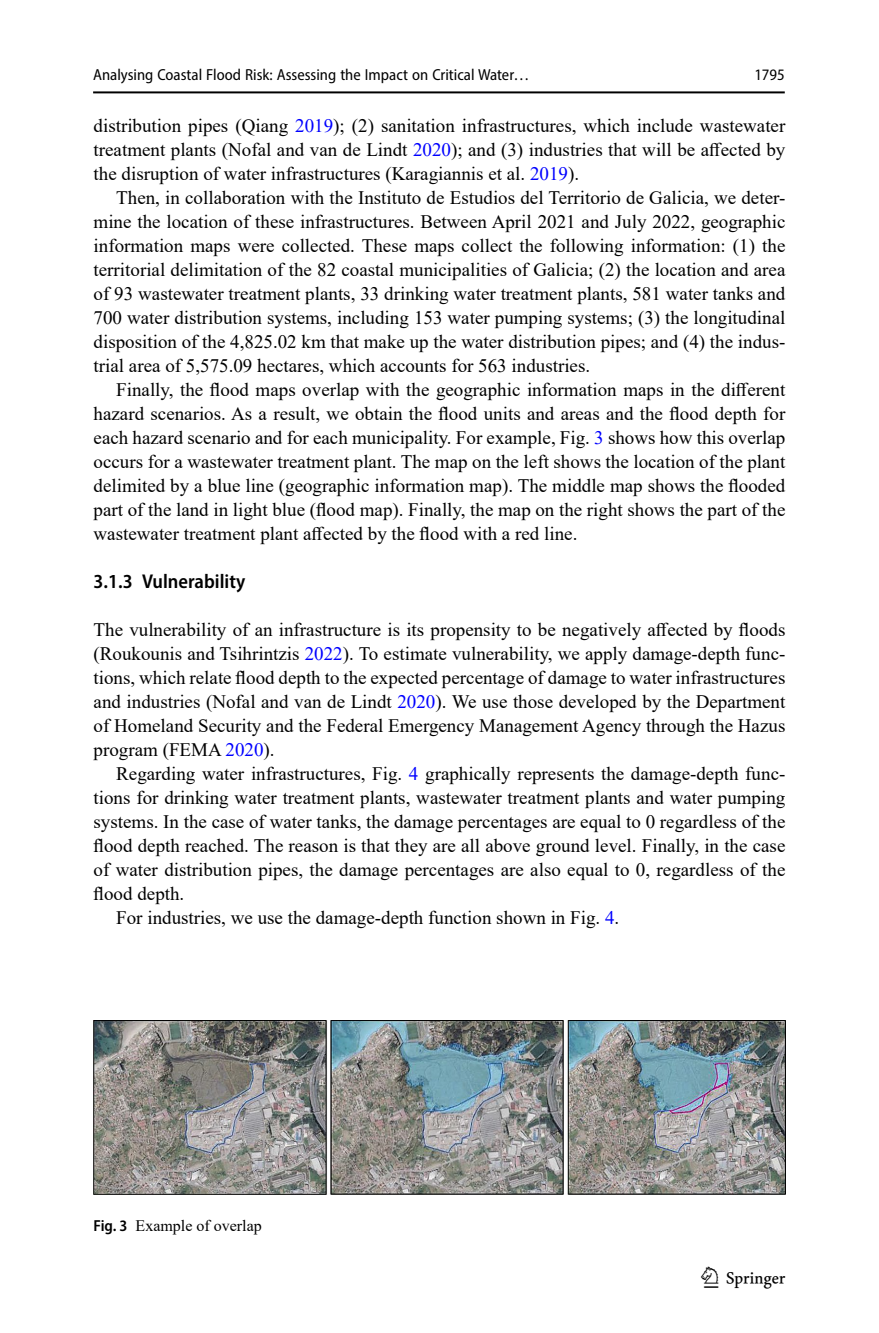
<style>
.page{position:relative;width:879px;height:1333px;background:#fff}
.page>*{position:absolute;margin:0;border:0;box-sizing:border-box;transform-origin:0 0}
.t1{font:30px "Springnew";color:#000}
.Head_3{font:600 semi-condensed 20px "Myriad Pro";color:#000}
.Body_Text_Indent{font:19px/24px "Times New Roman";color:#000;text-align:justify}
.Body_Text{font:19px/24px "Times New Roman";color:#000;text-align:justify}
.t2{font:semi-condensed 16px "Myriad Pro";color:#000}
.Figure_Caption{font:16px "Times New Roman";color:#000}
.s1{color:#00f}
.s2{font-family:"Myriad Pro";font-weight:600;font-stretch:semi-condensed}
</style>
<div class="page">
<hr style="left:93px;top:91px;width:692px;height:2px;background:#000">
<img style="left:94px;top:1020px;width:691px;height:174px">
<p class="t2" style="left:93px;top:65px;width:438px">Analysing Coastal Flood Risk: Assessing the Impact on Critical Water…</p>
<p class="Body_Text_Indent" style="left:94px;top:113px;width:693px">distribution pipes (Qiang <span class="s1">2019</span>); (2) sanitation infrastructures, which include wastewater treatment plants (Nofal and van de Lindt <span class="s1">2020</span>); and (3) industries that will be affected by the disruption of water infrastructures (Karagiannis et al. <span class="s1">2019</span>).</p>
<p class="Body_Text_Indent" style="left:94px;top:185px;width:693px;text-indent:23px">Then, in collaboration with the Instituto de Estudios del Territorio de Galicia, we deter&shy;mine the location of these infrastructures. Between April 2021 and July 2022, geographic information maps were collected. These maps collect the following information: (1) the territorial delimitation of the 82 coastal municipalities of Galicia; (2) the location and area of 93 wastewater treatment plants, 33 drinking water treatment plants, 581 water tanks and 700 water distribution systems, including 153 water pumping systems; (3) the longitudinal disposition of the 4,825.02 km that make up the water distribution pipes; and (4) the indus&shy;trial area of 5,575.09 hectares, which accounts for 563 industries.</p>
<p class="Body_Text_Indent" style="left:94px;top:377px;width:693px;text-indent:23px">Finally, the flood maps overlap with the geographic information maps in the different hazard scenarios. As a result, we obtain the flood units and areas and the flood depth for each hazard scenario and for each municipality. For example, Fig. <span class="s1">3</span> shows how this overlap occurs for a wastewater treatment plant. The map on the left shows the location of the plant delimited by a blue line (geographic information map). The middle map shows the flooded part of the land in light blue (flood map). Finally, the map on the right shows the part of the wastewater treatment plant affected by the flood with a red line.</p>
<p class="Head_3" style="left:94px;top:568px;width:153px">3.1.3 Vulnerability</p>
<p class="Body_Text" style="left:94px;top:617px;width:693px">The vulnerability of an infrastructure is its propensity to be negatively affected by floods (Roukounis and Tsihrintzis <span class="s1">2022</span>). To estimate vulnerability, we apply damage-depth func&shy;tions, which relate flood depth to the expected percentage of damage to water infrastructures and industries (Nofal and van de Lindt <span class="s1">2020</span>). We use those developed by the Department of Homeland Security and the Federal Emergency Management Agency through the Hazus program (FEMA <span class="s1">2020</span>).</p>
<p class="Body_Text_Indent" style="left:94px;top:761px;width:693px;text-indent:23px">Regarding water infrastructures, Fig. <span class="s1">4</span> graphically represents the damage-depth func&shy;tions for drinking water treatment plants, wastewater treatment plants and water pumping systems. In the case of water tanks, the damage percentages are equal to 0 regardless of the flood depth reached. The reason is that they are all above ground level. Finally, in the case of water distribution pipes, the damage percentages are also equal to 0, regardless of the flood depth.</p>
<p class="Body_Text_Indent" style="left:116px;top:905px;width:504px">For industries, we use the damage-depth function shown in Fig. <span class="s1">4</span>.</p>
<p class="t2" style="left:754px;top:65px;width:32px">1795</p>
<p class="Figure_Caption" style="left:94px;top:1214px;width:170px"><span class="s2">Fig. 3</span> Example of overlap</p>
<h1 class="t1" style="left:704px;top:1260px;width:83px">1 3</h1>
</div>
